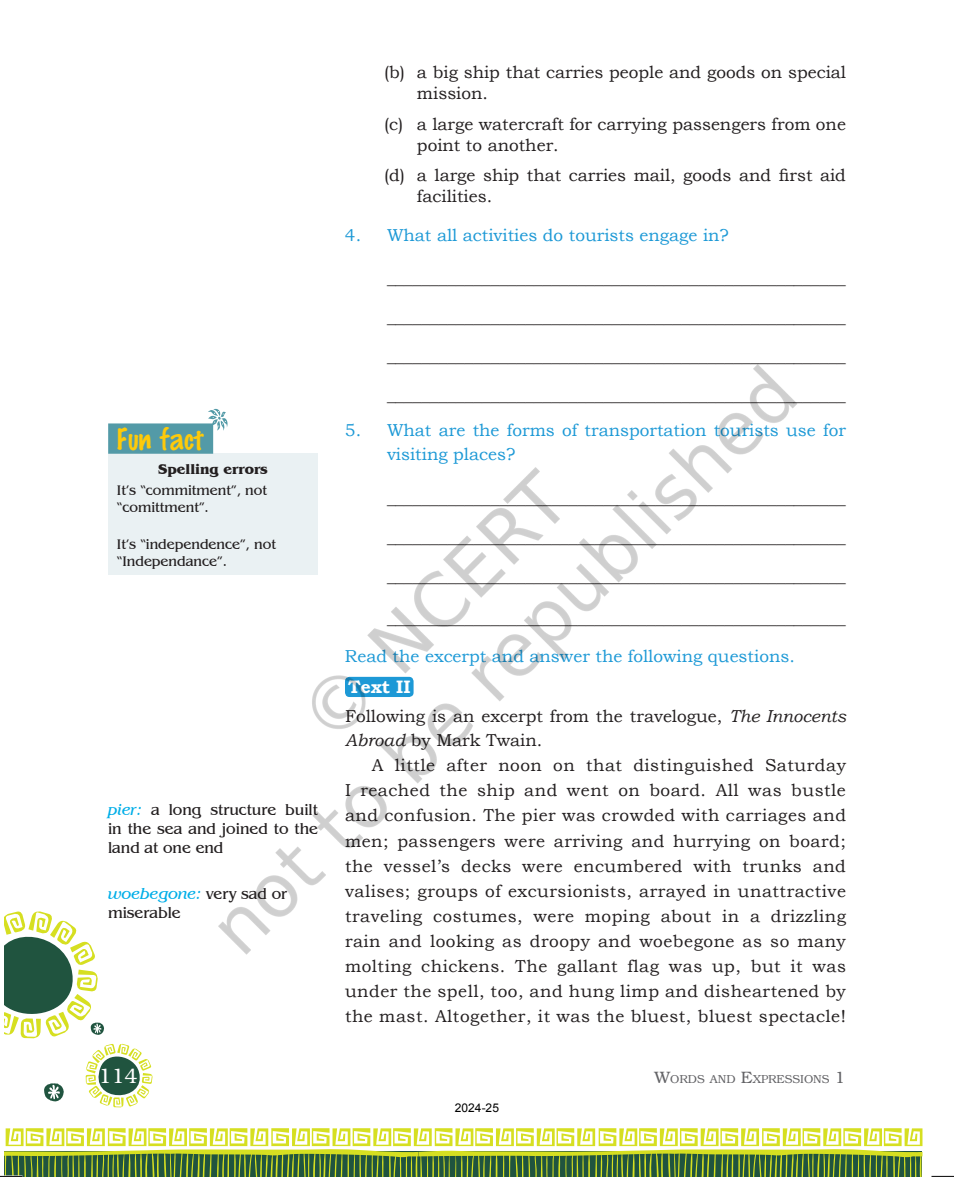
<style>
.page{position:relative;width:954px;height:1177px;background:#fff}
.page>*{position:absolute;margin:0;border:0;box-sizing:border-box;transform-origin:0 0}
.t1{font:30px "Marking Pen";color:#feca0a}
.t2{font:21px "Bookman";color:#fff}
.t3{font:700 18px "Bookman Old Style";color:#fff}
.t4{font:17.25px/25px "Bookman Old Style";color:#231f20}
.t5{font:17.25px/24.3px "Bookman Old Style";color:#1d99d6}
.t6{font:15.75px/18.9px "Benguiat IT Cby BT";color:#231f20;text-align:justify}
.t7{font:14.25px/17.1px "Benguiat IT Cby BT";color:#231f20}
.t8{font:700 14.25px "Benguiat IT Cby BT";color:#231f20}
.t9{font:12px "Arial";color:#000}
.t10{font:300 11.55px "Bookman";color:#636366}
.s1{font-style:italic;color:#00aee8}
.s2{font-style:italic}
.s3{font-size:16.5px}
</style>
<div class="page">
<svg style="left:4px;top:911px;width:16px;height:124px"></svg>
<svg style="left:934px;top:1175px;width:20px;height:1px"></svg>
<svg style="left:0;top:1128px;width:922px;height:49px"></svg>
<img style="left:20px;top:423px;width:914px;height:753px">
<img style="left:116px;top:364px;width:699px;height:624px">
<h1 class="t1" style="left:117px;top:422px;width:89px">Fun fact</h1>
<p class="t8" style="left:158px;top:460px;width:111px">Spelling errors</p>
<p class="t7" style="left:117px;top:481px;width:152px">It’s “commitment”, not “comittment”.</p>
<p class="t7" style="left:117px;top:535px;width:161px">It’s “independence”, not “Independance”.</p>
<p class="t6" style="left:108px;top:799px;width:211px"><span class="s1">pier:</span> a long structure built in the sea and joined to the land at one end</p>
<p class="t6" style="left:108px;top:884px;width:181px"><span class="s1">woebegone:</span> very sad or miserable</p>
<p class="t4" style="left:417px;top:62px;width:431px;line-height:21px;text-indent:-33px">(b) a big ship that carries people and goods on special mission.</p>
<p class="t4" style="left:417px;top:113px;width:431px;line-height:21px;text-indent:-33px">(c) a large watercraft for carrying passengers from one point to another.</p>
<p class="t4" style="left:417px;top:164px;width:431px;line-height:21px;text-indent:-33px">(d) a large ship that carries mail, goods and first aid facilities.</p>
<p class="t5" style="left:345px;top:222px;width:385px">4. What all activities do tourists engage in?</p>
<p class="t4" style="left:387px;top:266px;width:460px">_____________________________________________________</p>
<p class="t4" style="left:387px;top:305px;width:460px">_____________________________________________________</p>
<p class="t4" style="left:387px;top:344px;width:460px">_____________________________________________________</p>
<p class="t4" style="left:387px;top:383px;width:460px">_____________________________________________________</p>
<p class="t5" style="left:387px;top:417px;width:461px;text-indent:-42px">5. What are the forms of transportation tourists use for visiting places?</p>
<p class="t4" style="left:387px;top:485px;width:460px">_____________________________________________________</p>
<p class="t4" style="left:387px;top:524px;width:460px">_____________________________________________________</p>
<p class="t4" style="left:387px;top:563px;width:460px">_____________________________________________________</p>
<p class="t4" style="left:387px;top:605px;width:460px">_____________________________________________________</p>
<p class="t5" style="left:345px;top:644px;width:451px">Read the excerpt and answer the following questions.</p>
<p class="t3" style="left:348px;top:673px;width:64px">Text II</p>
<p class="t4" style="left:345px;top:703px;width:502px;line-height:24.3px">Following is an excerpt from the travelogue, <span class="s2">The Innocents<br>Abroad</span> by Mark Twain.</p>
<p class="t4" style="left:345px;top:752px;width:503px;text-align:justify;text-indent:27px">A little after noon on that distinguished Saturday I reached the ship and went on board. All was bustle and confusion. The pier was crowded with carriages and men; passengers were arriving and hurrying on board; the vessel’s decks were encumbered with trunks and valises; groups of excursionists, arrayed in unattractive traveling costumes, were moping about in a drizzling rain and looking as droopy and woebegone as so many molting chickens. The gallant flag was up, but it was under the spell, too, and hung limp and disheartened by the mast. Altogether, it was the bluest, bluest spectacle!</p>
<p class="t2" style="left:99px;top:1063px;width:41px">114</p>
<p class="t10" style="left:654px;top:1072px;width:192px"><span class="s3">W</span>ORDS AND <span class="s3">E</span>XPRESSIONS <span class="s3">1</span></p>
<p class="t9" style="left:455px;top:1099px;width:46px">2024-25</p>
</div>
